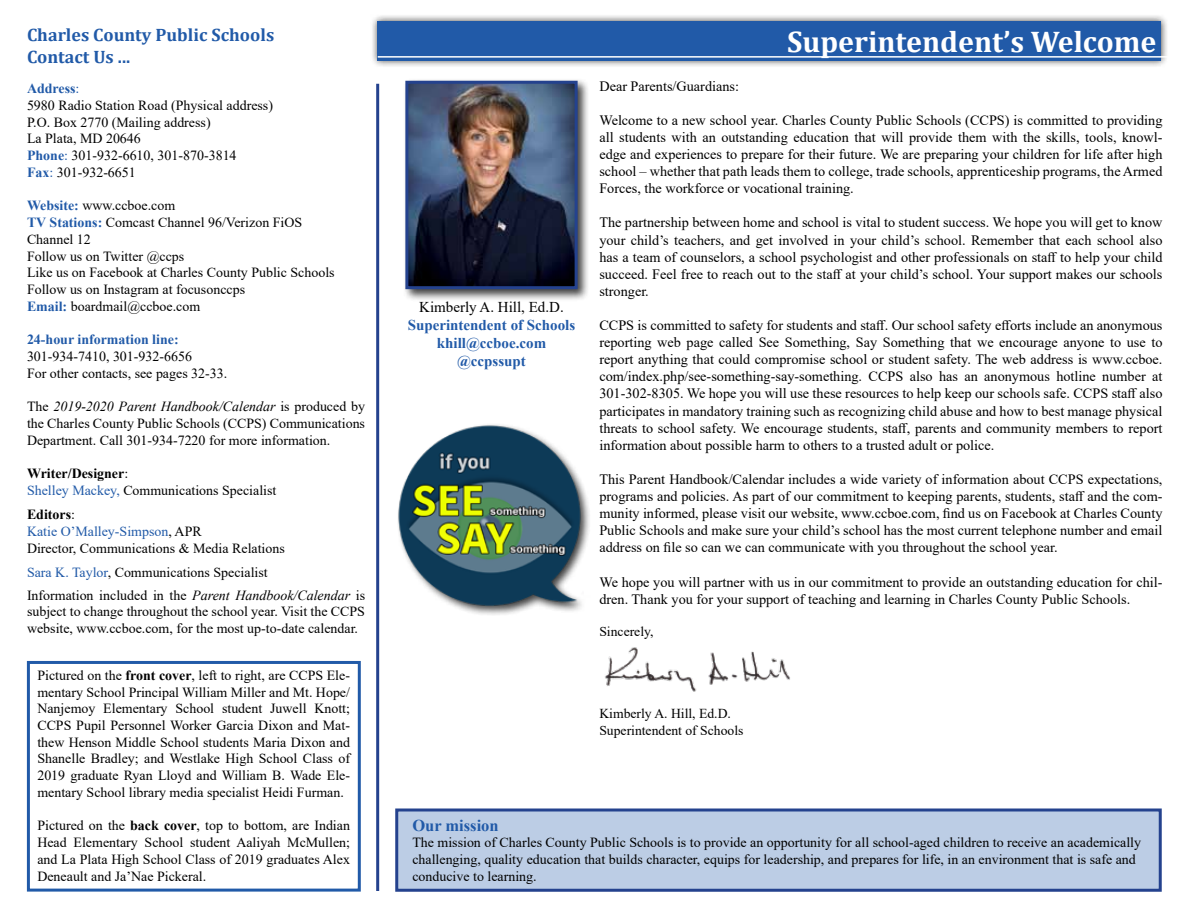
<style>
.page{position:relative;width:1188px;height:918px;background:#fff}
.page>*{position:absolute;margin:0;border:0;box-sizing:border-box;transform-origin:0 0}
.t1{font:700 30px "Cambria";color:#fff}
.t2{font:700 18px/21.6px "Cambria";color:#215aa8}
.t3{font:700 16.5px "Times New Roman";color:#215aa8}
.t4{font:700 15px/18px "Times New Roman";color:#215aa8;text-align:center}
.t5{font:15px "Times New Roman";color:#000}
.t6{font:14.25px/17.1px "Times New Roman";color:#000;text-align:justify}
.t7{font:13.95px/16.8px "Times New Roman";color:#000}
.t8{font:700 13.95px "Times New Roman";color:#215aa8}
.t9{font:13.65px/16.8px "Times New Roman";color:#000}
.s1{font-weight:700;color:#215aa8}
.s2{color:#215aa8}
.s3{font-style:italic}
.s4{font-weight:700}
</style>
<div class="page">
<div style="left:27px;top:661px;width:334px;height:231px;border:3px solid #215aa8"></div>
<div style="left:395px;top:808px;width:767px;height:84px;background:#bccde5;border:3px solid #24428e"></div>
<div style="left:402px;top:78px;width:188px;height:224px;background:#000;opacity:.75"></div>
<img style="left:409px;top:85px;width:165px;height:200px">
<div style="left:405px;top:81px;width:173px;height:208px;border:3px solid #24428e"></div>
<div style="left:370px;top:14px;width:799px;height:54px;background:#000;opacity:.75"></div>
<div style="left:378px;top:21px;width:783px;height:40px;background:#215aa8"></div>
<hr style="left:378px;top:56px;width:810px;height:2px;background:#fff">
<div style="left:397px;top:423px;width:195px;height:194px;background:#000;opacity:.75"></div>
<img style="left:397px;top:423px;width:186px;height:187px">
<img style="left:605px;top:647px;width:185px;height:45px">
<hr style="left:376px;top:84px;width:3px;height:807px;background:#24428e">
<p class="t2" style="left:27px;top:23px;width:249px">Charles County Public Schools<br>Contact Us ...</p>
<p class="t7" style="left:27px;top:80px;width:248px"><span class="s1">Address</span><span class="s2">:<br></span>5980 Radio Station Road (Physical address)<br>P.O. Box 2770 (Mailing address)<br>La Plata, MD 20646<br><span class="s1">Phone</span><span class="s2">:</span> 301-932-6610, 301-870-3814<br><span class="s1">Fax</span><span class="s2">:</span> 301-932-6651</p>
<p class="t7" style="left:27px;top:197px;width:309px"><span class="s1">Website:</span> www.ccboe.com<br><span class="s1">TV Stations:</span> Comcast Channel 96/Verizon FiOS<br>Channel 12<br>Follow us on Twitter @ccps<br>Like us on Facebook at Charles County Public Schools<br>Follow us on Instagram at focusonccps<br><span class="s1">Email:</span> boardmail@ccboe.com</p>
<p class="t8" style="left:27px;top:330px;width:153px">24-hour information line:</p>
<p class="t7" style="left:27px;top:347px;width:202px">301-934-7410, 301-932-6656<br>For other contacts, see pages 32-33.</p>
<p class="t7" style="left:27px;top:398px;width:340px;text-align:justify">The <span class="s3">2019-2020 Parent Handbook/Calendar</span> is produced by the Charles County Public Schools (CCPS) Communications Department. Call 301-934-7220 for more information.</p>
<p class="t7" style="left:27px;top:465px;width:251px"><span class="s4">Writer/Designer</span>:<br><span class="s2">Shelley Mackey,</span> Communications Specialist</p>
<p class="t7" style="left:27px;top:506px;width:259px"><span class="s4">Editors</span>:<br><span class="s2">Katie O’Malley-Simpson</span>, APR<br>Director, Communications &amp; Media Relations</p>
<p class="t7" style="left:27px;top:560px;width:340px;line-height:22.8px"><span class="s2">Sara K. Taylor</span>, Communications Specialist<br>Information included in the <span class="s3">Parent Handbook/Calendar</span> is</p>
<p class="t7" style="left:27px;top:603px;width:340px">subject to change throughout the school year. Visit the CCPS website, www.ccboe.com, for the most up-to-date calendar.</p>
<p class="t7" style="left:37px;top:666px;width:314px;text-align:justify">Pictured on the <span class="s4">front cover</span>, left to right, are CCPS Ele&shy;mentary School Principal William Miller and Mt. Hope/ Nanjemoy Elementary School student Juwell Knott; CCPS Pupil Personnel Worker Garcia Dixon and Mat&shy;thew Henson Middle School students Maria Dixon and Shanelle Bradley; and Westlake High School Class of 2019 graduate Ryan Lloyd and William B. Wade Ele&shy;mentary School library media specialist Heidi Furman.</p>
<p class="t7" style="left:37px;top:817px;width:314px;text-align:justify">Pictured on the <span class="s4">back cover</span>, top to bottom, are Indian Head Elementary School student Aaliyah McMullen; and La Plata High School Class of 2019 graduates Alex Deneault and Ja’Nae Pickeral.</p>
<p class="t5" style="left:419px;top:296px;width:146px">Kimberly A. Hill, Ed.D.</p>
<p class="t4" style="left:408px;top:315px;width:169px">Superintendent of Schools khill@ccboe.com @ccpssupt</p>
<h1 class="t1" style="left:787px;top:21px;width:371px">Superintendent’s Welcome</h1>
<p class="t6" style="left:599px;top:77px;width:141px">Dear Parents/Guardians:</p>
<p class="t6" style="left:599px;top:111px;width:565px">Welcome to a new school year. Charles County Public Schools (CCPS) is committed to providing all students with an outstanding education that will provide them with the skills, tools, knowl&shy;edge and experiences to prepare for their future. We are preparing your children for life after high school – whether that path leads them to college, trade schools, apprenticeship programs, the Armed Forces, the workforce or vocational training.</p>
<p class="t6" style="left:599px;top:214px;width:565px">The partnership between home and school is vital to student success. We hope you will get to know your child’s teachers, and get involved in your child’s school. Remember that each school also has a team of counselors, a school psychologist and other professionals on staff to help your child succeed. Feel free to reach out to the staff at your child’s school. Your support makes our schools stronger.</p>
<p class="t6" style="left:599px;top:316px;width:565px">CCPS is committed to safety for students and staff. Our school safety efforts include an anonymous reporting web page called See Something, Say Something that we encourage anyone to use to report anything that could compromise school or student safety. The web address is www.ccboe. com/index.php/see-something-say-something. CCPS also has an anonymous hotline number at 301-302-8305. We hope you will use these resources to help keep our schools safe. CCPS staff also participates in mandatory training such as recognizing child abuse and how to best manage physical threats to school safety. We encourage students, staff, parents and community members to report information about possible harm to others to a trusted adult or police.</p>
<p class="t6" style="left:599px;top:470px;width:565px">This Parent Handbook/Calendar includes a wide variety of information about CCPS expectations, programs and policies. As part of our commitment to keeping parents, students, staff and the com&shy;munity informed, please visit our website, www.ccboe.com, find us on Facebook at Charles County Public Schools and make sure your child’s school has the most current telephone number and email address on file so can we can communicate with you throughout the school year.</p>
<p class="t6" style="left:599px;top:573px;width:565px">We hope you will partner with us in our commitment to provide an outstanding education for chil&shy;dren. Thank you for your support of teaching and learning in Charles County Public Schools.</p>
<p class="t9" style="left:599px;top:623px;width:56px">Sincerely,</p>
<p class="t9" style="left:599px;top:705px;width:146px">Kimberly A. Hill, Ed.D.<br>Superintendent of Schools</p>
<p class="t3" style="left:412px;top:813px;width:88px">Our mission</p>
<p class="t7" style="left:412px;top:834px;width:730px">The mission of Charles County Public Schools is to provide an opportunity for all school-aged children to receive an academically challenging, quality education that builds character, equips for leadership, and prepares for life, in an environment that is safe and conducive to learning.</p>
</div>
